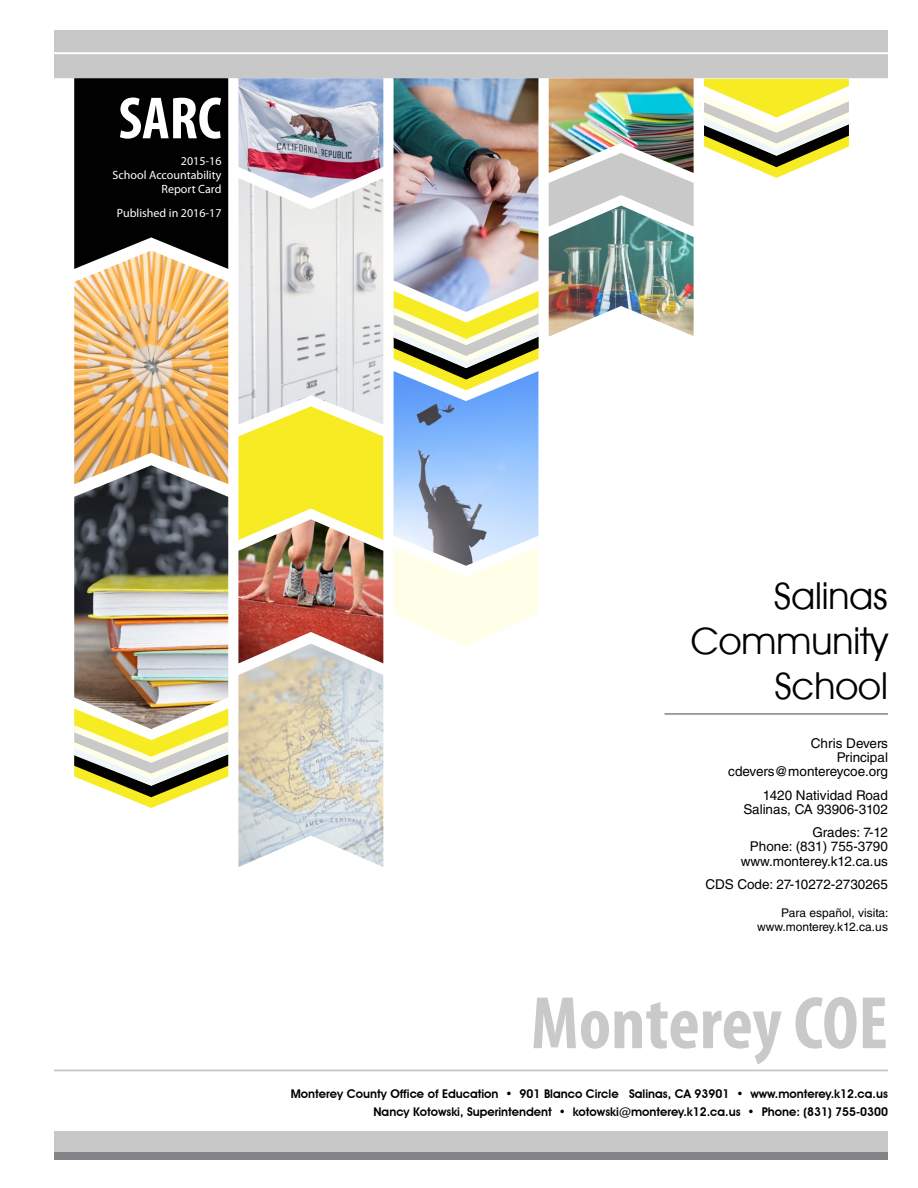
<style>
.page{position:relative;width:918px;height:1188px;background:#fff}
.page>*{position:absolute;margin:0;border:0;box-sizing:border-box;transform-origin:0 0}
.t1{font:700 condensed 75px "Myriad Pro";color:#c9c9c9}
.t2{font:700 condensed 60px "Myriad Pro";color:#fff}
.t3{font:45px/45px "Avant Garde T.";color:#010101;text-align:right}
.t4{font:13.5px/14.2px "Helvetica LT Std";color:#010101;text-align:right}
.t5{font:600 12px "Avant Garde IT Cby BT";color:#010101}
.t6{font:12px/14.2px "Myriad Pro";color:#fff;text-align:right}
.t7{font:12px/14.2px "Helvetica LT Std";color:#010101;text-align:right}
</style>
<div class="page">
<div style="left:54px;top:1131px;width:834px;height:22px;background:#c8c8c8"></div>
<div style="left:54px;top:1153px;width:834px;height:7px;background:#828487"></div>
<img style="left:238px;top:269px;width:145px;height:137px">
<img style="left:74px;top:484px;width:154px;height:225px">
<img style="left:74px;top:269px;width:154px;height:215px">
<svg style="left:238px;top:406px;width:145px;height:113px;background:#f6ec43"></svg>
<img style="left:238px;top:663px;width:145px;height:204px">
<img style="left:238px;top:519px;width:145px;height:144px">
<img style="left:394px;top:269px;width:144px;height:22px">
<img style="left:394px;top:390px;width:144px;height:157px">
<svg style="left:394px;top:547px;width:144px;height:99px"></svg>
<img style="left:54px;top:30px;width:834px;height:239px">
<img style="left:549px;top:206px;width:145px;height:131px">
<svg style="left:394px;top:291px;width:145px;height:99px"></svg>
<svg style="left:74px;top:709px;width:154px;height:99px"></svg>
<hr style="left:54px;top:1069px;width:834px;height:2px;background:#c8c8c8">
<hr style="left:664px;top:713px;width:224px;height:2px;background:#828487">
<h2 class="t2" style="left:118px;top:81px;width:105px">SARC</h2>
<p class="t6" style="left:113px;top:154px;width:110px">2015-16<br>School Accountability<br>Report Card</p>
<p class="t6" style="left:117px;top:205px;width:106px">Published in 2016-17</p>
<h3 class="t3" style="left:691px;top:573px;width:199px">Salinas<br>Community<br>School</h3>
<p class="t4" style="left:728px;top:736px;width:161px">Chris Devers<br>Principal cdevers@montereycoe.org</p>
<p class="t4" style="left:743px;top:788px;width:146px">1420 Natividad Road<br>Salinas, CA 93906-3102</p>
<p class="t4" style="left:741px;top:825px;width:149px">Grades: 7-12<br>Phone: (831) 755-3790 www.monterey.k12.ca.us</p>
<p class="t4" style="left:705px;top:877px;width:184px">CDS Code: 27-10272-2730265</p>
<p class="t7" style="left:757px;top:906px;width:133px">Para español, visita: www.monterey.k12.ca.us</p>
<h1 class="t1" style="left:531px;top:976px;width:359px">Monterey COE</h1>
<p class="t5" style="left:291px;top:1087px;width:599px">Monterey County Office of Education • 901 Blanco Circle Salinas, CA 93901 • www.monterey.k12.ca.us</p>
<p class="t5" style="left:373px;top:1105px;width:516px">Nancy Kotowski, Superintendent • kotowski@monterey.k12.ca.us • Phone: (831) 755-0300</p>
</div>
